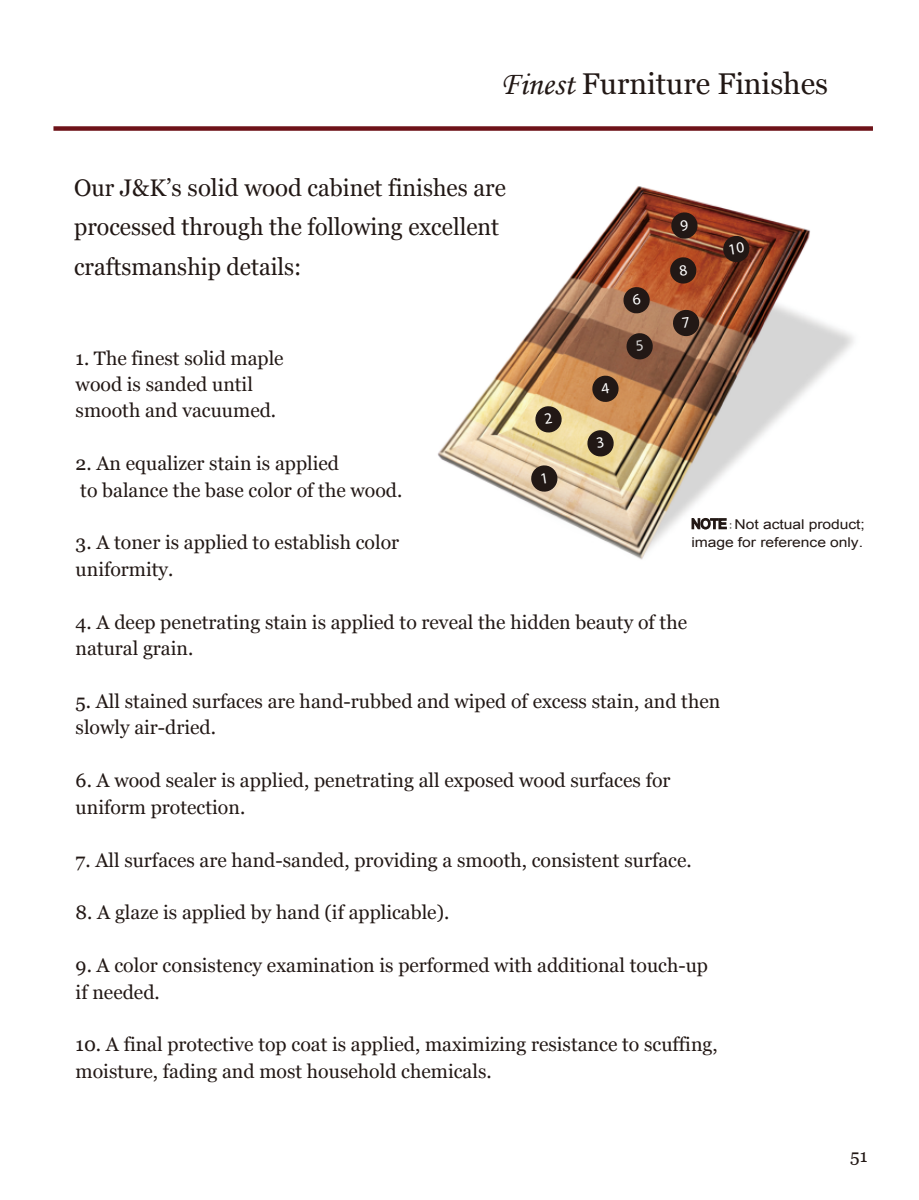
<style>
.page{position:relative;width:919px;height:1200px;background:#fff}
.page>*{position:absolute;margin:0;border:0;box-sizing:border-box;transform-origin:0 0}
.t1{font:30px "Vani";color:#221815}
.t2{font:24px/39px "Vani";color:#221815}
.t3{font:19.5px/26.4px "Vani";color:#221815}
.t4{font:18px "Vani";color:#221815}
.t5{font:13.5px/18px "Arial";letter-spacing:-.005em;color:#221815;scale:1.16 1}
.s1{font-family:"Monotype Corsiva";font-size:33px}
.s2{font-family:"Arial Narrow"}
.s3{font-family:"Adobe Song Std";font-weight:300}
</style>
<div class="page">
<img style="left:437px;top:186px;width:417px;height:374px">
<div style="left:53px;top:126px;width:819px;height:5px;background:#6e1319"></div>
<svg style="left:690px;top:515px;width:37px;height:16px"></svg>
<svg style="left:530px;top:464px;width:28px;height:28px"></svg>
<svg style="left:534px;top:405px;width:28px;height:28px"></svg>
<svg style="left:586px;top:429px;width:28px;height:28px"></svg>
<svg style="left:591px;top:374px;width:28px;height:29px"></svg>
<svg style="left:622px;top:286px;width:28px;height:28px"></svg>
<svg style="left:672px;top:309px;width:28px;height:28px"></svg>
<svg style="left:669px;top:256px;width:28px;height:28px"></svg>
<svg style="left:670px;top:211px;width:28px;height:28px"></svg>
<svg style="left:625px;top:332px;width:28px;height:28px"></svg>
<svg style="left:722px;top:235px;width:28px;height:28px"></svg>
<h1 class="t1" style="left:500px;top:66px;width:329px"><span class="s1">Finest</span> Furniture Finishes</h1>
<p class="t2" style="left:74px;top:169px;width:433px">Our J&amp;K’s solid wood cabinet finishes are processed through the following excellent craftsmanship details:</p>
<p class="t3" style="left:76px;top:344px;width:209px">1. The finest solid maple wood is sanded until smooth and vacuumed.</p>
<p class="t3" style="left:76px;top:450px;width:328px">2. An equalizer stain is applied<br>to balance the base color of the wood.</p>
<p class="t3" style="left:76px;top:529px;width:325px">3. A toner is applied to establish color uniformity.</p>
<p class="t3" style="left:76px;top:608px;width:613px">4. A deep penetrating stain is applied to reveal the hidden beauty of the natural grain.</p>
<p class="t3" style="left:76px;top:688px;width:646px">5. All stained surfaces are hand-rubbed and wiped of excess stain, and then slowly air-dried.</p>
<p class="t3" style="left:76px;top:767px;width:596px">6. A wood sealer is applied, penetrating all exposed wood surfaces for uniform protection.</p>
<p class="t3" style="left:76px;top:846px;width:617px">7. All surfaces are hand-sanded, providing a smooth, consistent surface.</p>
<p class="t3" style="left:76px;top:899px;width:375px">8. A glaze is applied by hand (if applicable).</p>
<p class="t3" style="left:76px;top:951px;width:634px">9. A color consistency examination is performed with additional touch-up if needed.</p>
<p class="t3" style="left:76px;top:1031px;width:643px">10. A final protective top coat is applied, maximizing resistance to scuffing, moisture, fading and most household chemicals.</p>
<p class="t5" style="left:691px;top:515px;width:151px"><span class="s2">NOTE</span><span class="s3">:</span>Not actual product; image for reference only.</p>
<p class="t4" style="left:850px;top:1144px;width:19px">51</p>
</div>
